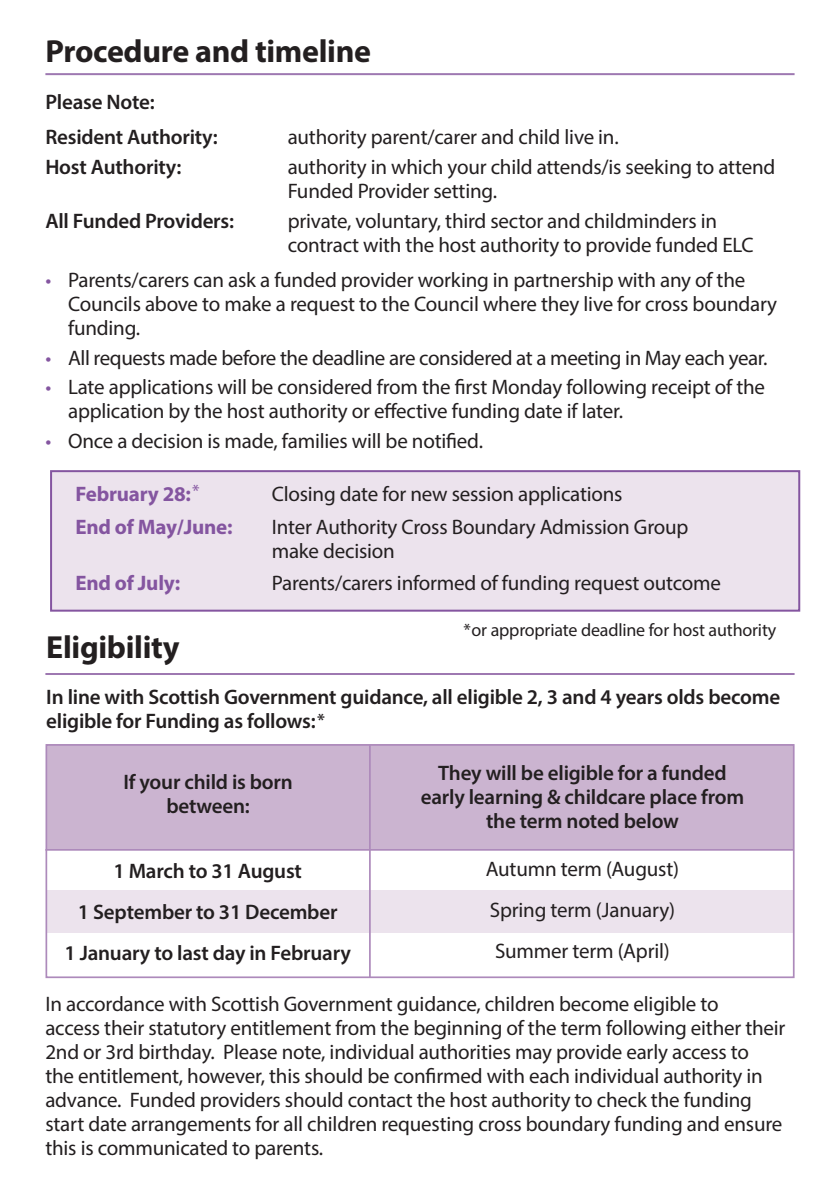
<style>
.page{position:relative;width:840px;height:1191px;background:#fff}
.page>*{position:absolute;margin:0;border:0;box-sizing:border-box;transform-origin:0 0}
.t1{font:700 32px "Myriad Pro";letter-spacing:-.01em;color:#231f20}
.t2{font:21px/24px "Myriad Pro";letter-spacing:-.01em;color:#231f20}
.t3{font:600 21px/24px "Myriad Pro";letter-spacing:-.01em;color:#231f20;text-align:center}
.t4{font:700 21px "Myriad Pro";letter-spacing:-.01em;color:#8455a0}
.t5{font:18px "Myriad Pro";letter-spacing:-.01em;color:#231f20}
.s1{color:#8455a0}
.s2{font-size:18px}
</style>
<div class="page">
<div style="left:50px;top:470px;width:749px;height:141px;background:#ece3ed;border:2px solid #8455a0"></div>
<hr style="left:45px;top:73px;width:749px;height:2px;background:#9e78b1">
<hr style="left:45px;top:673px;width:749px;height:2px;background:#9e78b1">
<div style="left:46px;top:890px;width:747px;height:43px;background:#ece3ed"></div>
<div style="left:46px;top:744px;width:747px;height:105px;background:#cbb4d0"></div>
<hr style="left:369px;top:745px;width:1px;height:232px;background:#ad8abb">
<hr style="left:45px;top:849px;width:748px;height:1px;background:#ad8abb">
<div style="left:45px;top:744px;width:749px;height:234px;border:2px solid #ad8abb"></div>
<h2 class="t1" style="left:45px;top:31px;width:327px">Procedure and timeline</h2>
<p class="t3" style="left:45px;top:89px;width:111px">Please Note:</p>
<p class="t3" style="left:45px;top:125px;width:174px">Resident Authority:</p>
<p class="t2" style="left:287px;top:125px;width:332px">authority parent/carer and child live in.</p>
<p class="t3" style="left:45px;top:154px;width:137px">Host Authority:</p>
<p class="t2" style="left:287px;top:155px;width:489px">authority in which your child attends/is seeking to attend<br>Funded Provider setting.</p>
<p class="t3" style="left:45px;top:208px;width:190px">All Funded Providers:</p>
<p class="t2" style="left:287px;top:208px;width:467px">private, voluntary, third sector and childminders in contract with the host authority to provide funded ELC</p>
<p class="t2" style="left:68px;top:268px;width:710px;text-indent:-23px"><span class="s1">•</span> Parents/carers can ask a funded provider working in partnership with any of the<br>Councils above to make a request to the Council where they live for cross boundary funding.</p>
<p class="t2" style="left:45px;top:345px;width:723px"><span class="s1">•</span> All requests made before the deadline are considered at a meeting in May each year.</p>
<p class="t2" style="left:68px;top:375px;width:698px;text-indent:-23px"><span class="s1">•</span> Late applications will be considered from the frst Monday following receipt of the application by the host authority or efective funding date if later.</p>
<p class="t2" style="left:45px;top:429px;width:439px"><span class="s1">•</span> Once a decision is made, families will be notifed.</p>
<p class="t4" style="left:75px;top:480px;width:125px">February 28:<sup>*</sup></p>
<p class="t2" style="left:271px;top:482px;width:352px">Closing date for new session applications</p>
<p class="t4" style="left:75px;top:513px;width:158px">End of May/June:</p>
<p class="t2" style="left:271px;top:514px;width:418px">Inter Authority Cross Boundary Admission Group</p>
<p class="t2" style="left:271px;top:538px;width:125px">make decision</p>
<p class="t4" style="left:75px;top:569px;width:106px">End of July:</p>
<p class="t2" style="left:271px;top:571px;width:450px">Parents/carers informed of funding request outcome</p>
<p class="t1" style="left:46px;top:626px;width:135px">Eligibility</p>
<p class="t5" style="left:463px;top:618px;width:314px">*or appropriate deadline for host authority</p>
<p class="t3" style="left:46px;top:685px;width:735px;text-align:left">In line with Scottish Government guidance, all eligible 2, 3 and 4 years olds become eligible for Funding as follows:<span class="s2">*</span></p>
<p class="t3" style="left:123px;top:769px;width:171px">If your child is born between:</p>
<p class="t3" style="left:420px;top:760px;width:325px">They will be eligible for a funded early learning &amp; childcare place from the term noted below</p>
<p class="t3" style="left:64px;top:850px;width:288px;line-height:40.6px">1 March to 31 August<br>1 September to 31 December<br>1 January to last day in February</p>
<p class="t2" style="left:485px;top:848px;width:195px;line-height:40.6px">Autumn term (August)<br>Spring term (January)<br>Summer term (April)</p>
<p class="t2" style="left:45px;top:991px;width:741px">In accordance with Scottish Government guidance, children become eligible to<br>access their statutory entitlement from the beginning of the term following either their 2nd or 3rd birthday. Please note, individual authorities may provide early access to<br>the entitlement, however, this should be confrmed with each individual authority in advance. Funded providers should contact the host authority to check the funding start date arrangements for all children requesting cross boundary funding and ensure this is communicated to parents.</p>
</div>
